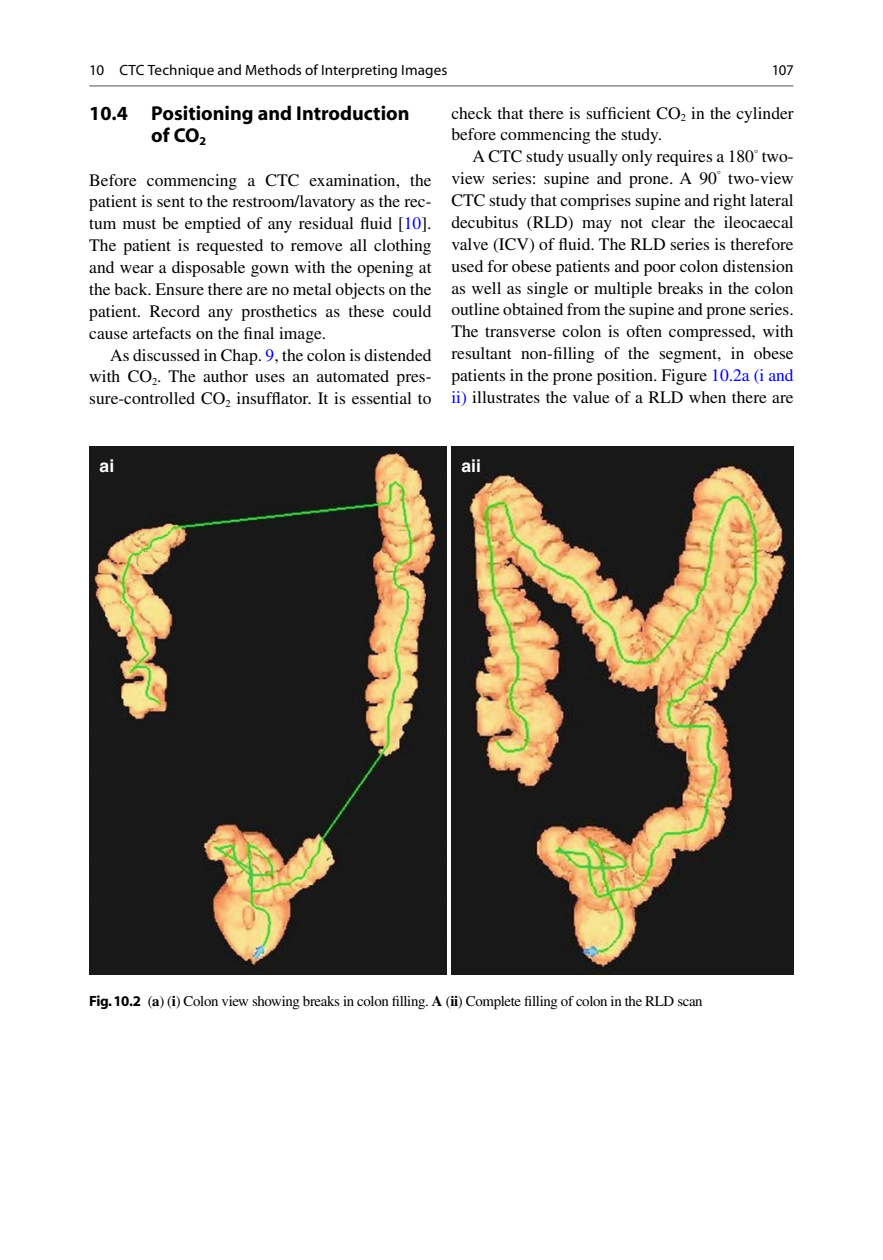
<style>
.page{position:relative;width:883px;height:1260px;background:#fff}
.page>*{position:absolute;margin:0;border:0;box-sizing:border-box;transform-origin:0 0}
.t1{font:700 20.12px/21.9px "Fflxsk Myriad";color:#000}
.t2{font:17.5px/21.9px "Trqchb Times";color:#000;text-align:justify}
.t3{font:700 17.5px "Xskskb Helvetica";color:#fff}
.t4{font:14.88px "Trqchb Times";letter-spacing:-.025em;color:#000}
.t5{font:14.88px "Xnjhrv Myriad";letter-spacing:.005em;color:#000}
.s1{color:#0000fa}
.s2{font-family:"Fflxsk Myriad";font-weight:700}
.s3{font-family:"Qwwkfk Times";font-weight:700}
</style>
<div class="page">
<img style="left:89px;top:447px;width:357px;height:528px">
<img style="left:451px;top:447px;width:343px;height:528px">
<hr style="left:89px;top:85px;width:704px;height:2px;background:#9c9c9c">
<p class="t5" style="left:89px;top:65px;width:360px">10 CTC Technique and Methods of Interpreting Images</p>
<p class="t5" style="left:772px;top:65px;width:24px">107</p>
<p class="t1" style="left:151px;top:104px;width:260px;text-indent:-62px">10.4 Positioning and Introduction of CO <sub>2</sub></p>
<p class="t2" style="left:89px;top:170px;width:344px">Before commencing a CTC examination, the patient is sent to the restroom/lavatory as the rec&shy;tum must be emptied of any residual fluid [ <span class="s1">10</span> ].<br>The patient is requested to remove all clothing and wear a disposable gown with the opening at the back. Ensure there are no metal objects on the patient. Record any prosthetics as these could cause artefacts on the final image.</p>
<p class="t2" style="left:89px;top:345px;width:344px;text-indent:21px">As discussed in Chap. <span class="s1">9</span>, the colon is distended with CO <sub>2</sub> . The author uses an automated pres&shy;sure-controlled CO <sub>2</sub> insufflator. It is essential to</p>
<p class="t2" style="left:451px;top:103px;width:344px">check that there is sufficient CO <sub>2</sub> in the cylinder before commencing the study.</p>
<p class="t2" style="left:451px;top:147px;width:344px;text-indent:21px">A CTC study usually only requires a 180 <sup>°</sup> two&shy;view series: supine and prone. A 90 <sup>°</sup> two-view CTC study that comprises supine and right lateral decubitus (RLD) may not clear the ileocaecal valve (ICV) of fluid. The RLD series is therefore used for obese patients and poor colon distension as well as single or multiple breaks in the colon outline obtained from the supine and prone series.<br>The transverse colon is often compressed, with resultant non-filling of the segment, in obese patients in the prone position. Figure <span class="s1">10.2a (i and ii)</span> illustrates the value of a RLD when there are</p>
<p class="t3" style="left:100px;top:458px;width:16px">ai</p>
<p class="t3" style="left:462px;top:458px;width:21px">aii</p>
<p class="t4" style="left:89px;top:995px;width:615px"><span class="s2">Fig. 10.2</span> ( <span class="s3">a</span> ) ( <span class="s3">i</span> ) Colon view showing breaks in colon filling. <span class="s3">A</span> ( <span class="s3">ii</span> ) Complete filling of colon in the RLD scan</p>
</div>
